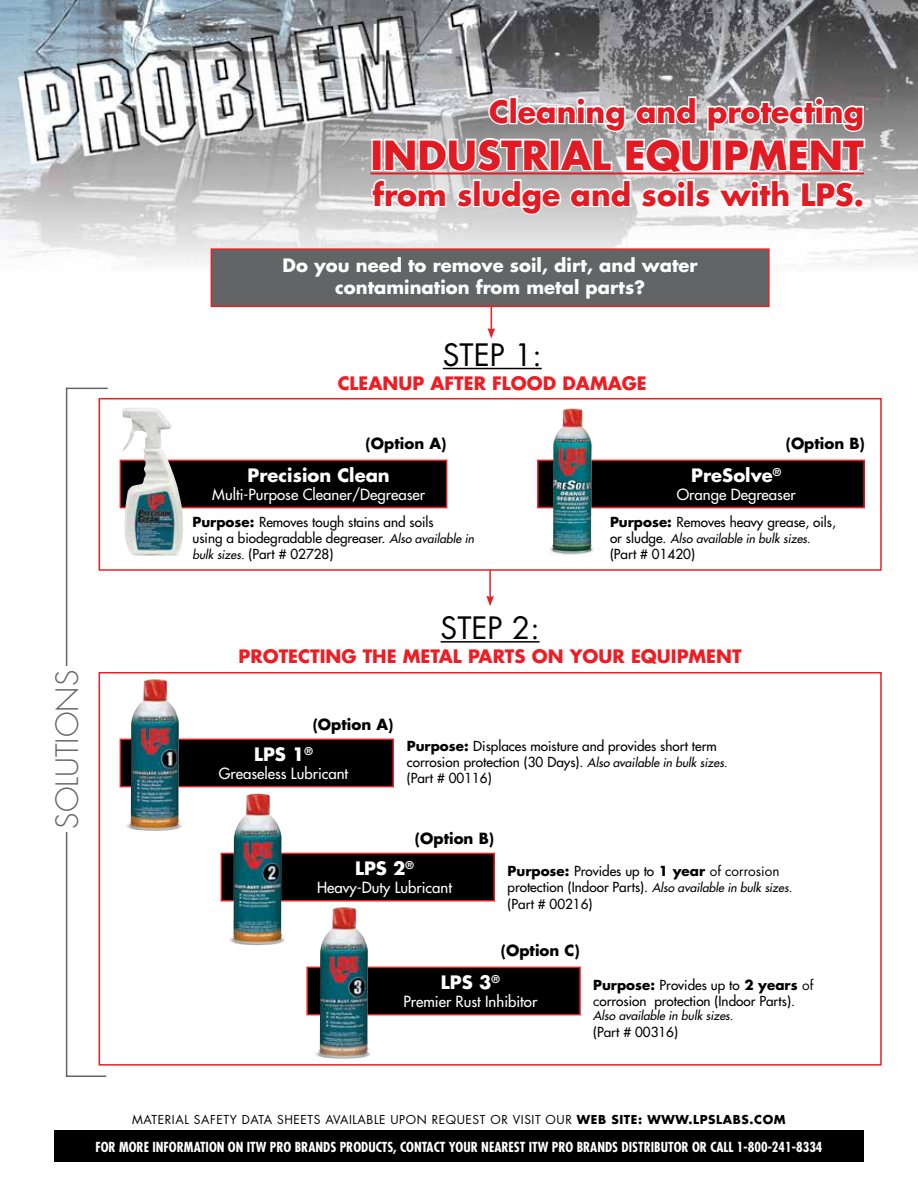
<style>
.page{position:relative;width:918px;height:1188px;background:#fff}
.page>*{position:absolute;margin:0;border:0;box-sizing:border-box;transform-origin:0 0}
.t1{font:700 39px "Futura";color:#e11b24}
.t2{font:700 30px "Futura";color:#e11b24}
.t3{font:30px "Futura";color:#000}
.t4{font:300 30px "Futura";color:#636466}
.t5{font:700 18px/21.6px "Futura";color:#fff;text-align:center}
.t6{font:700 18px "Futura";color:#ed1d24}
.t7{font:15px "Futura";color:#fff}
.t8{font:700 15px "Futura";color:#000}
.t9{font:13.5px/16.2px "Futura";color:#000}
.t10{font:700 condensed 13.5px "Futura";color:#fff}
.t11{font:700 13.5px "Futura";color:#000}
.t12{font:italic 12px "Futura";color:#000}
.t13{font:12px "Futura";letter-spacing:.05em;color:#000}
.s1{font-weight:700}
.s2{font-style:italic;font-size:12px}
.s3{font-style:normal;font-size:13.5px}
.s4{font-weight:400}
.s5{font-style:inherit}
</style>
<div class="page">
<img style="left:0;top:0;width:918px;height:288px">
<svg style="left:370px;top:95px;width:497px;height:121px"></svg>
<div style="left:854px;top:198px;width:10px;height:10px;border:3px solid #fff;border-radius:50%"></div>
<hr style="left:489px;top:569px;width:2px;height:29px;background:#ed1d24">
<svg style="left:486px;top:596px;width:8px;height:10px"></svg>
<hr style="left:491px;top:274px;width:1px;height:56px;background:#ed1d24">
<svg style="left:487px;top:328px;width:8px;height:11px"></svg>
<div style="left:211px;top:248px;width:559px;height:59px;background:#636466;border:2px solid #ed1d24"></div>
<hr style="left:443px;top:368px;width:99px;height:1px;background:#000">
<hr style="left:441px;top:641px;width:99px;height:2px;background:#000">
<div style="left:120px;top:460px;width:327px;height:48px;background:#000"></div>
<div style="left:120px;top:460px;width:327px;height:48px;border:2px solid #ed1d24"></div>
<div style="left:538px;top:460px;width:326px;height:48px;background:#000"></div>
<div style="left:537px;top:460px;width:328px;height:48px;border:2px solid #ed1d24"></div>
<img style="left:122px;top:407px;width:64px;height:149px">
<img style="left:540px;top:408px;width:64px;height:147px">
<div style="left:120px;top:739px;width:273px;height:48px;background:#000"></div>
<div style="left:120px;top:739px;width:274px;height:48px;border:2px solid #ed1d24"></div>
<div style="left:221px;top:854px;width:273px;height:47px;background:#000"></div>
<div style="left:221px;top:853px;width:274px;height:49px;border:2px solid #ed1d24"></div>
<div style="left:307px;top:967px;width:273px;height:48px;background:#000"></div>
<div style="left:306px;top:967px;width:275px;height:48px;border:2px solid #ed1d24"></div>
<svg style="left:65px;top:387px;width:44px;height:690px"></svg>
<div style="left:48px;top:667px;width:39px;height:165px;background:#fff"></div>
<div style="left:99px;top:398px;width:783px;height:173px;border:2px solid #ed1d24"></div>
<div style="left:99px;top:672px;width:783px;height:394px;border:2px solid #ed1d24"></div>
<div style="left:54px;top:1131px;width:810px;height:31px;background:#000"></div>
<img style="left:122px;top:679px;width:64px;height:152px">
<img style="left:225px;top:794px;width:63px;height:151px">
<img style="left:311px;top:907px;width:64px;height:152px">
<h2 class="t4" style="left:49px;top:829px;width:160px;rotate:-90deg">SOLUTIONS</h2>
<h2 class="t2" style="left:489px;top:92px;width:376px">Cleaning and protecting</h2>
<h1 class="t1" style="left:370px;top:129px;width:495px">INDUSTRIAL EQUIPMENT</h1>
<h2 class="t2" style="left:373px;top:174px;width:493px">from sludge and soils with LPS.</h2>
<h3 class="t5" style="left:282px;top:255px;width:417px">Do you need to remove soil, dirt, and water contamination from metal parts?</h3>
<h2 class="t3" style="left:443px;top:335px;width:100px">STEP 1:</h2>
<h3 class="t6" style="left:338px;top:371px;width:311px">CLEANUP AFTER FLOOD DAMAGE</h3>
<p class="t8" style="left:366px;top:433px;width:82px">(Option A)</p>
<p class="t8" style="left:786px;top:433px;width:81px">(Option B)</p>
<h3 class="t5" style="left:248px;top:464px;width:144px">Precision Clean</h3>
<p class="t7" style="left:212px;top:485px;width:214px">Multi-Purpose Cleaner/Degreaser</p>
<h3 class="t5" style="left:691px;top:464px;width:92px">PreSolve<sup>®</sup></h3>
<p class="t7" style="left:677px;top:485px;width:120px">Orange Degreaser</p>
<p class="t9" style="left:193px;top:514px;width:283px"><span class="s1">Purpose:</span> Removes tough stains and soils<br>using a biodegradable degreaser. <span class="s2">Also available in bulk sizes.</span> (Part # 02728)</p>
<p class="t9" style="left:610px;top:514px;width:228px"><span class="s1">Purpose:</span> Removes heavy grease, oils,</p>
<p class="t12" style="left:610px;top:531px;width:202px"><span class="s3">or sludge.</span> Also available in bulk sizes.</p>
<p class="t9" style="left:610px;top:546px;width:86px">(Part # 01420)</p>
<h2 class="t3" style="left:441px;top:609px;width:100px">STEP 2:</h2>
<h3 class="t6" style="left:239px;top:644px;width:505px">PROTECTING THE METAL PARTS ON YOUR EQUIPMENT</h3>
<p class="t8" style="left:313px;top:714px;width:82px">(Option A)</p>
<h3 class="t5" style="left:254px;top:743px;width:60px">LPS 1<sup>®</sup></h3>
<p class="t7" style="left:219px;top:764px;width:131px">Greaseless Lubricant</p>
<p class="t9" style="left:407px;top:738px;width:322px"><span class="s1">Purpose:</span> Displaces moisture and provides short term corrosion protection (30 Days). <span class="s2">Also available in bulk sizes. </span>(Part # 00116)</p>
<p class="t8" style="left:415px;top:829px;width:81px">(Option B)</p>
<h3 class="t5" style="left:355px;top:857px;width:60px">LPS 2<sup>®</sup></h3>
<p class="t7" style="left:317px;top:878px;width:136px">Heavy-Duty Lubricant</p>
<p class="t11" style="left:508px;top:862px;width:273px">Purpose: <span class="s4">Provides up to</span> 1 year <span class="s4">of corrosion</span></p>
<p class="t12" style="left:508px;top:880px;width:286px"><span class="s3">protection (Indoor Parts).</span> Also available in bulk sizes.</p>
<p class="t9" style="left:508px;top:896px;width:86px">(Part # 00216)</p>
<p class="t8" style="left:501px;top:940px;width:80px">(Option C)</p>
<h3 class="t5" style="left:441px;top:971px;width:60px">LPS 3<sup>®</sup></h3>
<p class="t7" style="left:403px;top:992px;width:135px">Premier Rust Inhibitor</p>
<p class="t9" style="left:593px;top:977px;width:222px"><span class="s1">Purpose:</span> Provides up to <span class="s1">2 years</span> <span class="s5">of c</span>orrosion protection (Indoor Parts).</p>
<p class="t12" style="left:593px;top:1008px;width:142px">Also available in bulk sizes.</p>
<p class="t9" style="left:593px;top:1024px;width:86px">(Part # 00316)</p>
<p class="t13" style="left:132px;top:1111px;width:655px">MATERIAL SAFETY DATA SHEETS AVAILABLE UPON REQUEST OR VISIT OUR <span class="s1">WEB SITE: WWW.LPSLABS.COM</span></p>
<p class="t10" style="left:95px;top:1138px;width:729px">FOR MORE INFORMATION ON ITW PRO BRANDS PRODUCTS, CONTACT YOUR NEAREST ITW PRO BRANDS DISTRIBUTOR OR CALL 1-800-241-8334</p>
</div>
